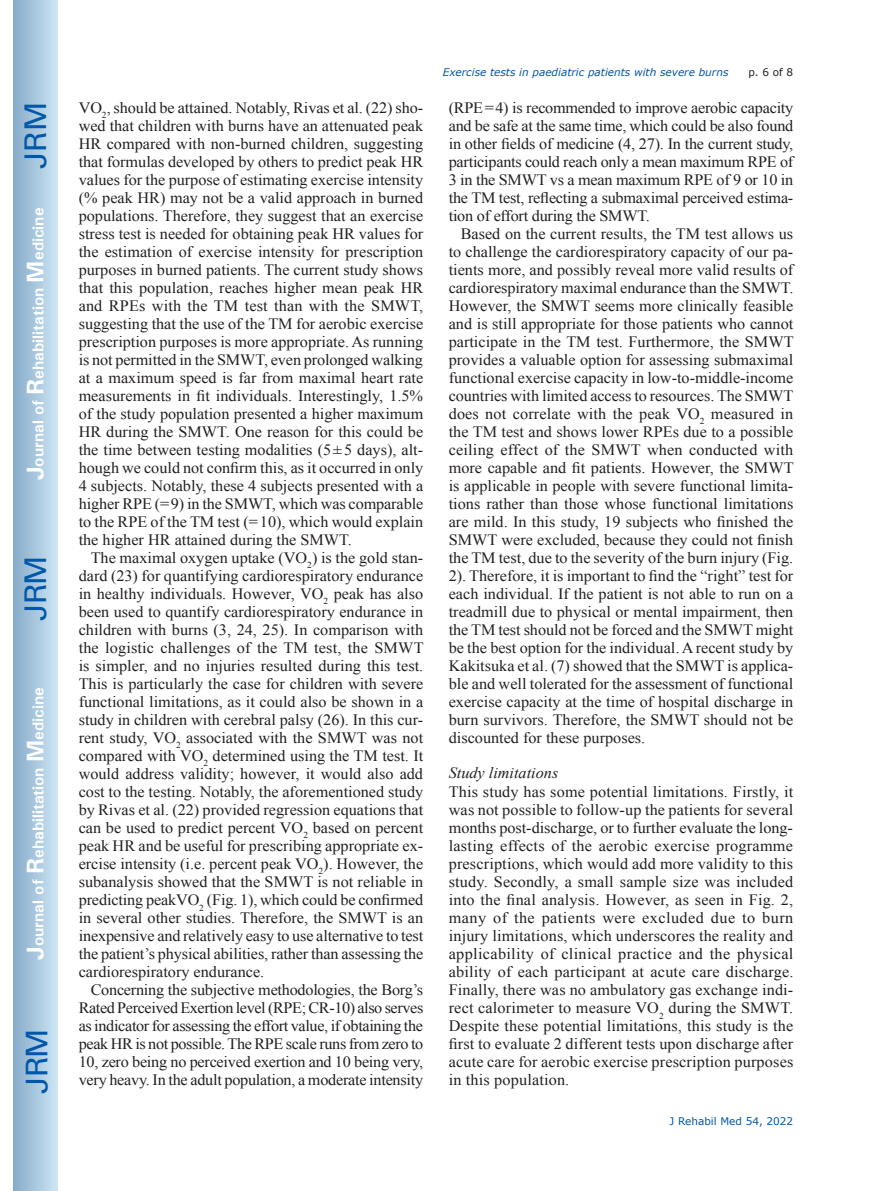
<style>
.page{position:relative;width:872px;height:1191px;background:#fff}
.page>*{position:absolute;margin:0;border:0;box-sizing:border-box;transform-origin:0 0}
.t1{font:30px "Univers";letter-spacing:-.03em;color:#0157a8}
.Txi{font:15.75px/18px "Times New Roman";color:#231f20;text-align:justify}
.Text_below_H2{font:15.75px/18px "Times New Roman";letter-spacing:.01em;color:#231f20;text-align:justify}
.t2{font:700 15.75px "Univers";color:#fff}
.t3{font:italic 15.75px "Times New Roman";color:#231f20}
.t4{font:italic 10.5px "Verdana";color:#0157a8}
.t5{font:10.5px "Verdana";color:#0157a8}
.t6{font:10.5px "Verdana";color:#231f20}
.s1{font-size:24px}
</style>
<div class="page">
<div style="left:14px;top:0;width:43px;height:1191px;background:linear-gradient(to right,#88acca,#cbe5f2)"></div>
<h1 class="t1" style="left:18px;top:169px;width:68px;rotate:-90deg">JRM</h1>
<p class="t2" style="left:28px;top:480px;width:274px;rotate:-90deg"><span class="s1">J</span>ournal of <span class="s1">R</span>ehabilitation <span class="s1">M</span>edicine</p>
<h1 class="t1" style="left:18px;top:620px;width:67px;rotate:-90deg">JRM</h1>
<p class="t2" style="left:28px;top:959px;width:274px;rotate:-90deg"><span class="s1">J</span>ournal of <span class="s1">R</span>ehabilitation <span class="s1">M</span>edicine</p>
<h1 class="t1" style="left:19px;top:1093px;width:67px;rotate:-90deg">JRM</h1>
<p class="Txi" style="left:79px;top:98px;width:346px">VO<sub>2</sub>, should be attained. Notably, Rivas et al. (22) sho&shy;wed that children with burns have an attenuated peak HR compared with non-burned children, suggesting that formulas developed by others to predict peak HR values for the purpose of estimating exercise intensity (% peak HR) may not be a valid approach in burned populations. Therefore, they suggest that an exercise stress test is needed for obtaining peak HR values for the estimation of exercise intensity for prescription purposes in burned patients. The current study shows that this population, reaches higher mean peak HR and RPEs with the TM test than with the SMWT, suggesting that the use of the TM for aerobic exercise prescription purposes is more appropriate. As running is not permitted in the SMWT, even prolonged walking at a maximum speed is far from maximal heart rate measurements in fit individuals. Interestingly, 1.5% of the study population presented a higher maximum HR during the SMWT. One reason for this could be the time between testing modalities (5±5 days), alt&shy;hough we could not confirm this, as it occurred in only 4 subjects. Notably, these 4 subjects presented with a higher RPE (=9) in the SMWT, which was comparable to the RPE of the TM test (=10), which would explain the higher HR attained during the SMWT.</p>
<p class="Txi" style="left:79px;top:548px;width:346px;text-indent:12px">The maximal oxygen uptake (VO<sub>2</sub>) is the gold stan&shy;dard (23) for quantifying cardiorespiratory endurance in healthy individuals. However, VO<sub>2</sub> peak has also been used to quantify cardiorespiratory endurance in children with burns (3, 24, 25). In comparison with the logistic challenges of the TM test, the SMWT is simpler, and no injuries resulted during this test.<br>This is particularly the case for children with severe functional limitations, as it could also be shown in a study in children with cerebral palsy (26). In this cur&shy;rent study, VO<sub>2</sub> associated with the SMWT was not compared with VO<sub>2</sub> determined using the TM test. It would address validity; however, it would also add cost to the testing. Notably, the aforementioned study by Rivas et al. (22) provided regression equations that can be used to predict percent VO<sub>2</sub> based on percent peak HR and be useful for prescribing appropriate ex&shy;ercise intensity (i.e. percent peak VO<sub>2</sub>). However, the subanalysis showed that the SMWT is not reliable in predicting peakVO<sub>2</sub> (Fig. 1), which could be confirmed in several other studies. Therefore, the SMWT is an inexpensive and relatively easy to use alternative to test the patient’s physical abilities, rather than assessing the cardiorespiratory endurance.</p>
<p class="Txi" style="left:79px;top:980px;width:346px;text-indent:12px">Concerning the subjective methodologies, the Borg’s Rated Perceived Exertion level (RPE; CR-10) also serves as indicator for assessing the effort value, if obtaining the peak HR is not possible. The RPE scale runs from zero to 10, zero being no perceived exertion and 10 being very, very heavy. In the adult population, a moderate intensity</p>
<p class="t4" style="left:443px;top:65px;width:287px">Exercise tests in paediatric patients with severe burns</p>
<p class="t6" style="left:748px;top:65px;width:46px">p. 6 of 8</p>
<p class="Txi" style="left:449px;top:98px;width:346px">(RPE=4) is recommended to improve aerobic capacity and be safe at the same time, which could be also found in other fields of medicine (4, 27). In the current study, participants could reach only a mean maximum RPE of 3 in the SMWT vs a mean maximum RPE of 9 or 10 in the TM test, reflecting a submaximal perceived estima&shy;tion of effort during the SMWT.</p>
<p class="Txi" style="left:449px;top:224px;width:346px;text-indent:12px">Based on the current results, the TM test allows us to challenge the cardiorespiratory capacity of our pa&shy;tients more, and possibly reveal more valid results of cardiorespiratory maximal endurance than the SMWT.<br>However, the SMWT seems more clinically feasible and is still appropriate for those patients who cannot participate in the TM test. Furthermore, the SMWT provides a valuable option for assessing submaximal functional exercise capacity in low-to-middle-income countries with limited access to resources. The SMWT does not correlate with the peak VO<sub>2</sub> measured in the TM test and shows lower RPEs due to a possible ceiling effect of the SMWT when conducted with more capable and fit patients. However, the SMWT is applicable in people with severe functional limita&shy;tions rather than those whose functional limitations are mild. In this study, 19 subjects who finished the SMWT were excluded, because they could not finish the TM test, due to the severity of the burn injury (Fig.<br>2). Therefore, it is important to find the “right” test for each individual. If the patient is not able to run on a treadmill due to physical or mental impairment, then the TM test should not be forced and the SMWT might be the best option for the individual. A recent study by Kakitsuka et al. (7) showed that the SMWT is applica&shy;ble and well tolerated for the assessment of functional exercise capacity at the time of hospital discharge in burn survivors. Therefore, the SMWT should not be discounted for these purposes.</p>
<h2 class="t3" style="left:449px;top:761px;width:111px">Study limitations</h2>
<p class="Text_below_H2" style="left:449px;top:782px;width:346px">This study has some potential limitations. Firstly, it was not possible to follow-up the patients for several months post-discharge, or to further evaluate the long&shy;lasting effects of the aerobic exercise programme prescriptions, which would add more validity to this study. Secondly, a small sample size was included into the final analysis. However, as seen in Fig. 2, many of the patients were excluded due to burn injury limitations, which underscores the reality and applicability of clinical practice and the physical ability of each participant at acute care discharge.<br>Finally, there was no ambulatory gas exchange indi&shy;rect calorimeter to measure VO<sub>2</sub> during the SMWT.<br>Despite these potential limitations, this study is the first to evaluate 2 different tests upon discharge after acute care for aerobic exercise prescription purposes in this population.</p>
<p class="t5" style="left:669px;top:1114px;width:125px">J Rehabil Med 54, 2022</p>
</div>
